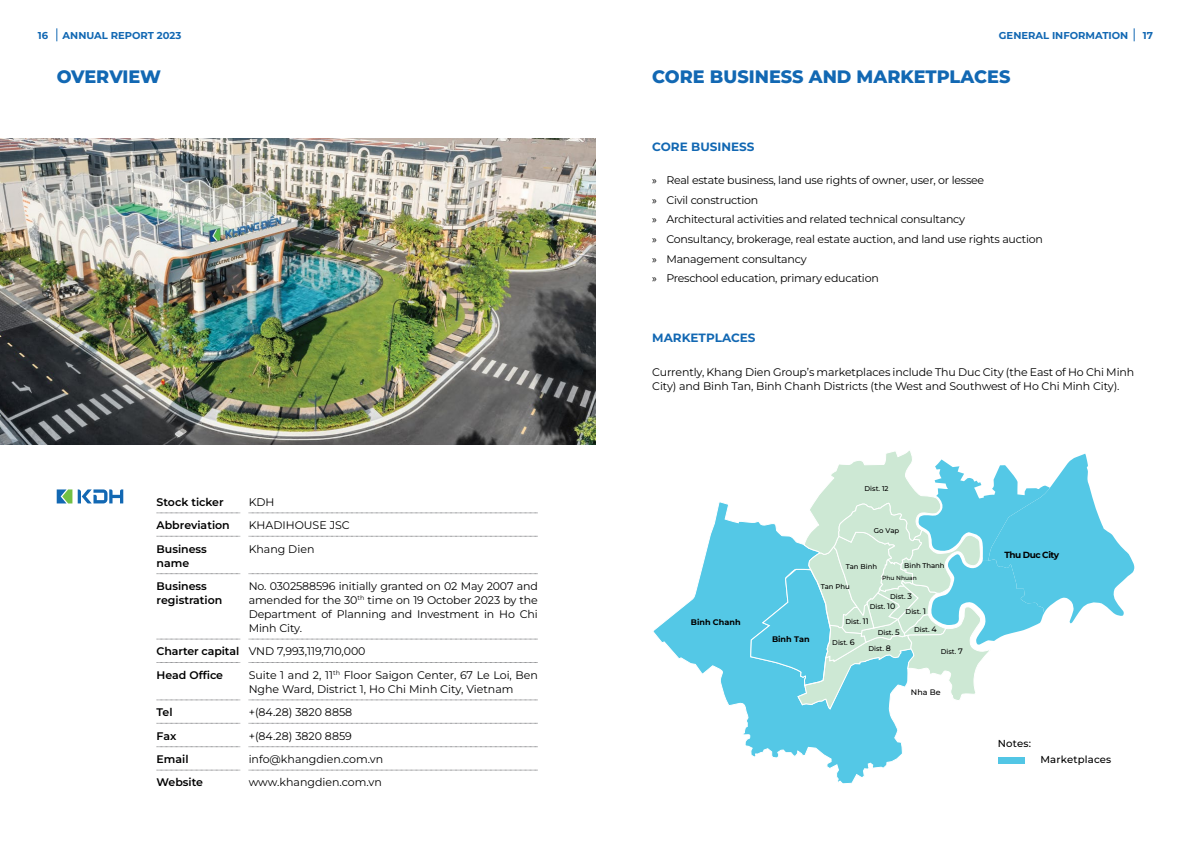
<style>
.page{position:relative;width:1191px;height:842px;background:#fff}
.page>*{position:absolute;margin:0;border:0;box-sizing:border-box;transform-origin:0 0}
.t1{font:800 18px "Montserrat";color:#1268b3}
.t2{font:700 12px "Montserrat";color:#1268b3}
.t3{font:11px/14px "Montserrat";letter-spacing:-.01em;color:#000}
.t4{font:600 11px/14px "Montserrat";color:#000}
.t5{font:500 10.1px "Montserrat";letter-spacing:.015em;color:#010101}
.t6{font:700 10px "Montserrat";color:#1268b3}
.t7{font:700 8.9px "Montserrat";letter-spacing:-.055em;color:#010101}
.t8{font:700 8.1px "Montserrat";color:#010101}
.t9{font:500 7.9px "Montserrat";color:#010101}
.t10{font:500 6.9px "Montserrat";color:#010101}
.t11{font:500 5.9px "Montserrat";color:#010101}
.s1{font-family:"Myriad Pro"}
.s2{font-weight:400}
.s3{font-size:7.9px}
</style>
<div class="page">
<svg style="left:156px;top:513px;width:84px;height:1px"></svg>
<svg style="left:249px;top:513px;width:289px;height:1px"></svg>
<svg style="left:156px;top:536px;width:85px;height:1px"></svg>
<svg style="left:249px;top:536px;width:289px;height:1px"></svg>
<svg style="left:156px;top:573px;width:85px;height:1px"></svg>
<svg style="left:249px;top:573px;width:289px;height:1px"></svg>
<svg style="left:156px;top:639px;width:85px;height:1px"></svg>
<svg style="left:249px;top:639px;width:289px;height:1px"></svg>
<svg style="left:156px;top:662px;width:85px;height:1px"></svg>
<svg style="left:249px;top:662px;width:289px;height:1px"></svg>
<svg style="left:156px;top:700px;width:85px;height:1px"></svg>
<svg style="left:249px;top:700px;width:289px;height:1px"></svg>
<svg style="left:156px;top:723px;width:85px;height:1px"></svg>
<svg style="left:249px;top:723px;width:289px;height:1px"></svg>
<svg style="left:156px;top:746px;width:85px;height:1px"></svg>
<svg style="left:249px;top:746px;width:289px;height:1px"></svg>
<svg style="left:156px;top:770px;width:85px;height:1px"></svg>
<svg style="left:249px;top:770px;width:289px;height:1px"></svg>
<svg style="left:653px;top:502px;width:250px;height:282px"></svg>
<svg style="left:750px;top:451px;width:384px;height:262px"></svg>
<div style="left:998px;top:757px;width:26px;height:6px;background:#52c6e5"></div>
<img style="left:0;top:139px;width:595px;height:305px">
<svg style="left:57px;top:489px;width:15px;height:14px"></svg>
<svg style="left:78px;top:489px;width:45px;height:14px"></svg>
<svg style="left:56px;top:28px;width:1px;height:13px"></svg>
<svg style="left:1133px;top:28px;width:1px;height:13px"></svg>
<p class="t6" style="left:38px;top:28px;width:12px">16</p>
<p class="t6" style="left:63px;top:28px;width:120px">ANNUAL REPORT 2023</p>
<p class="t6" style="left:999px;top:28px;width:131px">GENERAL INFORMATION</p>
<p class="t6" style="left:1142px;top:28px;width:12px">17</p>
<h1 class="t1" style="left:57px;top:63px;width:106px">OVERVIEW</h1>
<h1 class="t1" style="left:652px;top:63px;width:360px">CORE BUSINESS AND MARKETPLACES</h1>
<p class="t2" style="left:652px;top:138px;width:104px">CORE BUSINESS</p>
<p class="t3" style="left:652px;top:170px;width:392px;line-height:19.7px"><span class="s1">»</span> Real estate business, land use rights of owner, user, or lessee<br><span class="s1">»</span> Civil construction<br><span class="s1">»</span> Architectural activities and related technical consultancy<br><span class="s1">»</span> Consultancy, brokerage, real estate auction, and land use rights auction <span class="s1">»</span> Management consultancy<br><span class="s1">»</span> Preschool education, primary education</p>
<p class="t2" style="left:652px;top:329px;width:105px">MARKETPLACES</p>
<p class="t3" style="left:652px;top:364px;width:483px">Currently, Khang Dien Group’s marketplaces include Thu Duc City (the East of Ho Chi Minh<br>City) and Binh Tan, Binh Chanh Districts (the West and Southwest of Ho Chi Minh City).</p>
<p class="t4" style="left:156px;top:494px;width:69px">Stock ticker</p>
<p class="t3" style="left:249px;top:495px;width:27px">KDH</p>
<p class="t4" style="left:156px;top:518px;width:75px">Abbreviation</p>
<p class="t3" style="left:249px;top:518px;width:103px">KHADIHOUSE JSC</p>
<p class="t4" style="left:156px;top:541px;width:52px">Business name</p>
<p class="t3" style="left:249px;top:541px;width:67px">Khang Dien</p>
<p class="t4" style="left:156px;top:579px;width:67px">Business registration</p>
<p class="t3" style="left:249px;top:579px;width:291px;text-align:justify">No. 0302588596 initially granted on 02 May 2007 and amended for the 30<sup>th</sup> time on 19 October 2023 by the Department of Planning and Investment in Ho Chi Minh City.</p>
<p class="t4" style="left:156px;top:639px;width:210px;line-height:23.4px">Charter capital <span class="s2">VND 7,993,119,710,000<br></span>Head Office</p>
<p class="t3" style="left:249px;top:668px;width:291px">Suite 1 and 2, 11<sup>th</sup> Floor Saigon Center, 67 Le Loi, Ben<br>Nghe Ward, District 1, Ho Chi Minh City, Vietnam</p>
<p class="t4" style="left:156px;top:705px;width:18px">Tel</p>
<p class="t3" style="left:249px;top:705px;width:105px">+(84.28) 3820 8858</p>
<p class="t4" style="left:156px;top:728px;width:21px">Fax</p>
<p class="t3" style="left:249px;top:728px;width:105px">+(84.28) 3820 8859</p>
<p class="t4" style="left:156px;top:752px;width:33px">Email</p>
<p class="t3" style="left:249px;top:752px;width:136px">info@khangdien.com.vn</p>
<p class="t4" style="left:156px;top:775px;width:48px">Website</p>
<p class="t3" style="left:249px;top:775px;width:135px">www.khangdien.com.vn</p>
<p class="t8" style="left:691px;top:617px;width:51px">Binh Chanh</p>
<p class="t10" style="left:864px;top:484px;width:25px">Dist. 12</p>
<p class="t8" style="left:772px;top:634px;width:39px">Binh Tan</p>
<p class="t10" style="left:874px;top:526px;width:27px">Go Vap</p>
<p class="t10" style="left:904px;top:561px;width:42px">Binh Thanh</p>
<p class="t10" style="left:905px;top:607px;width:22px">Dist. <span class="s3">1</span></p>
<p class="t10" style="left:845px;top:562px;width:33px">Tan Binh</p>
<p class="t11" style="left:882px;top:574px;width:36px">Phu Nhuan</p>
<p class="t10" style="left:820px;top:582px;width:31px">Tan Phu</p>
<p class="t10" style="left:890px;top:592px;width:23px">Dist. <span class="s3">3</span></p>
<p class="t10" style="left:869px;top:602px;width:27px">Dist. <span class="s3">10</span></p>
<p class="t10" style="left:845px;top:617px;width:25px">Dist. <span class="s3">11</span></p>
<p class="t10" style="left:832px;top:638px;width:24px">Dist. <span class="s3">6</span></p>
<p class="t10" style="left:877px;top:628px;width:23px">Dist. <span class="s3">5</span></p>
<p class="t10" style="left:868px;top:644px;width:24px">Dist. <span class="s3">8</span></p>
<p class="t10" style="left:914px;top:625px;width:24px">Dist. <span class="s3">4</span></p>
<p class="t10" style="left:940px;top:647px;width:24px">Dist. <span class="s3">7</span></p>
<p class="t9" style="left:911px;top:687px;width:31px">Nha Be</p>
<p class="t7" style="left:1004px;top:549px;width:56px">Thu Duc City</p>
<p class="t5" style="left:998px;top:737px;width:35px">Notes:</p>
<p class="t5" style="left:1040px;top:753px;width:72px">Marketplaces</p>
</div>
